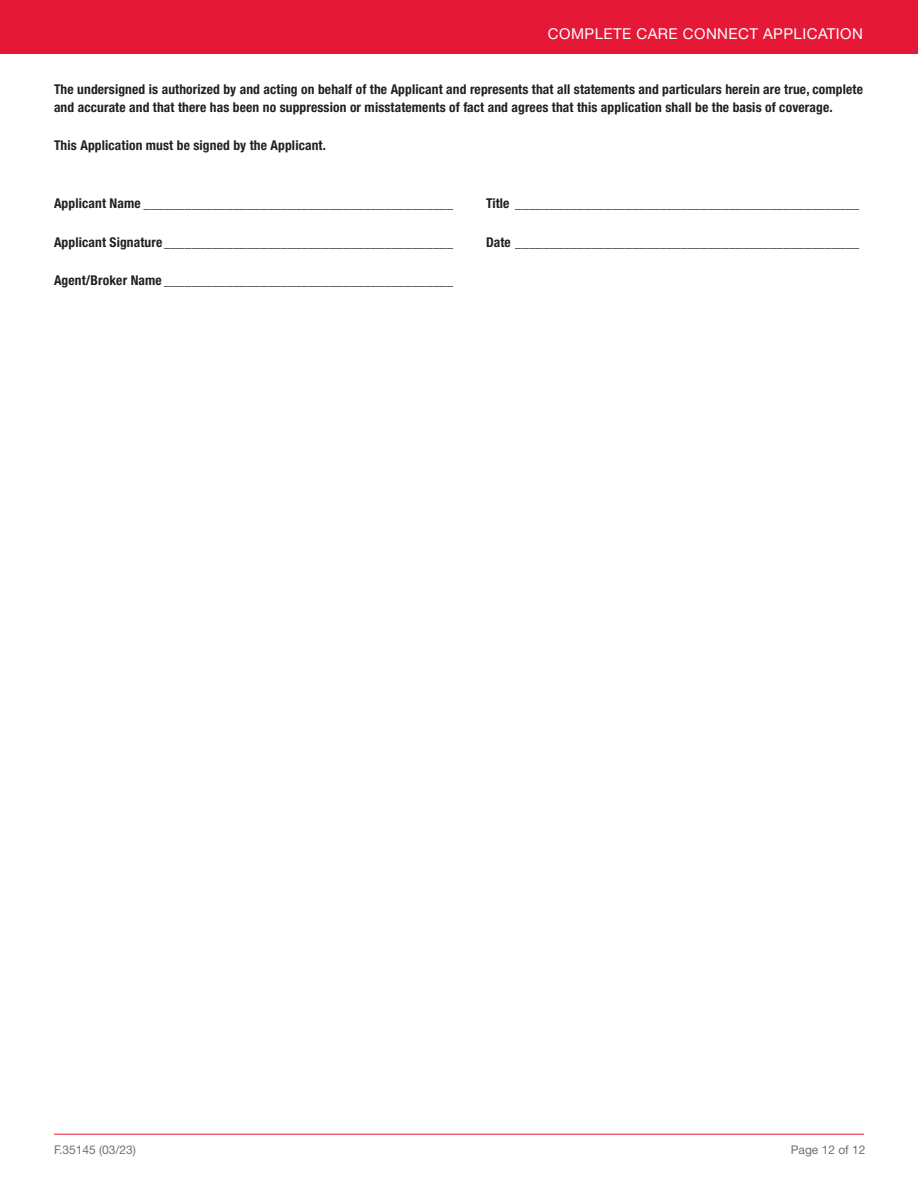
<style>
.page{position:relative;width:918px;height:1188px;background:#fff}
.page>*{position:absolute;margin:0;border:0;box-sizing:border-box;transform-origin:0 0}
.t1{font:15px "Helvetica Neue LT Std";letter-spacing:.03em;color:#fff}
.t2{font:700 condensed 13.5px/18px "Helvetica Neue LT Std";letter-spacing:.01em;color:#231f20}
.t3{font:12px "Helvetica Neue LT Std";color:#717074}
</style>
<div class="page">
<div style="left:0;top:0;width:918px;height:54px;background:#e51836"></div>
<hr style="left:54px;top:1134px;width:810px;height:1px;background:#e51836">
<p class="t1" style="left:548px;top:25px;width:316px">COMPLETE CARE CONNECT APPLICATION</p>
<p class="t2" style="left:54px;top:80px;width:811px">The undersigned is authorized by and acting on behalf of the Applicant and represents that all statements and particulars herein are true, complete and accurate and that there has been no suppression or misstatements of fact and agrees that this application shall be the basis of coverage.</p>
<p class="t2" style="left:54px;top:136px;width:273px">This Application must be signed by the Applicant.</p>
<p class="t2" style="left:54px;top:195px;width:401px">Applicant Name _____________________________________________</p>
<p class="t2" style="left:486px;top:195px;width:375px">Title __________________________________________________</p>
<p class="t2" style="left:54px;top:233px;width:401px">Applicant Signature __________________________________________</p>
<p class="t2" style="left:486px;top:233px;width:375px">Date __________________________________________________</p>
<p class="t2" style="left:54px;top:271px;width:401px">Agent/Broker Name __________________________________________</p>
<p class="t3" style="left:54px;top:1142px;width:83px">F.35145 (03/23)</p>
<p class="t3" style="left:791px;top:1142px;width:76px">Page 12 of 12</p>
</div>
